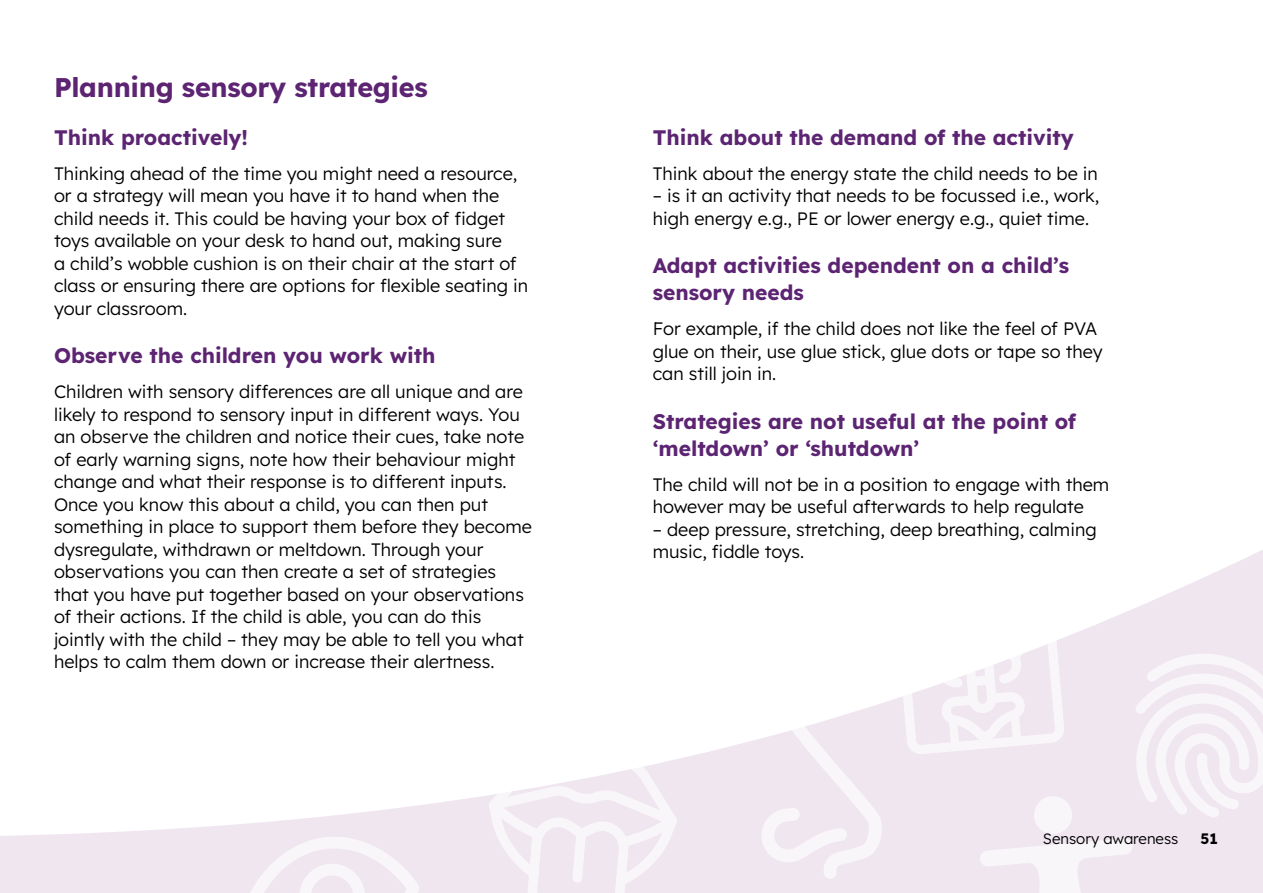
<style>
.page{position:relative;width:1263px;height:893px;background:#fff}
.page>*{position:absolute;margin:0;border:0;box-sizing:border-box;transform-origin:0 0}
.Page_header_H3{font:700 27px "Lexend";letter-spacing:-.01em;color:#5c2472}
.Senses_subheader_H4{font:700 21px/27px "Lexend";color:#5c2472}
.Body_copy_P{font:300 18px/22.5px "Lexend";color:#000}
.t1{font:300 15px "Lexend";color:#000}
.t2{font:700 15px "Lexend";color:#000}
</style>
<div class="page">
<svg style="left:0;top:550px;width:1263px;height:287px"></svg>
<svg style="left:245px;top:835px;width:174px;height:58px"></svg>
<svg style="left:761px;top:692px;width:123px;height:188px"></svg>
<svg style="left:467px;top:744px;width:226px;height:149px"></svg>
<svg style="left:895px;top:588px;width:368px;height:305px"></svg>
<h3 class="Page_header_H3" style="left:54px;top:68px;width:375px">Planning sensory strategies</h3>
<h4 class="Senses_subheader_H4" style="left:54px;top:122px;width:195px">Think proactively!</h4>
<p class="Body_copy_P" style="left:54px;top:161px;width:476px">Thinking ahead of the time you might need a resource, or a strategy will mean you have it to hand when the child needs it. This could be having your box of fidget toys available on your desk to hand out, making sure<br>a child’s wobble cushion is on their chair at the start of class or ensuring there are options for flexible seating in your classroom.</p>
<h4 class="Senses_subheader_H4" style="left:54px;top:341px;width:383px">Observe the children you work with</h4>
<p class="Body_copy_P" style="left:54px;top:380px;width:479px">Children with sensory differences are all unique and are likely to respond to sensory input in different ways. You an observe the children and notice their cues, take note of early warning signs, note how their behaviour might change and what their response is to different inputs.<br>Once you know this about a child, you can then put something in place to support them before they become dysregulate, withdrawn or meltdown. Through your observations you can then create a set of strategies that you have put together based on your observations of their actions. If the child is able, you can do this jointly with the child – they may be able to tell you what helps to calm them down or increase their alertness.</p>
<h4 class="Senses_subheader_H4" style="left:653px;top:122px;width:423px">Think about the demand of the activity</h4>
<p class="Body_copy_P" style="left:653px;top:161px;width:447px">Think about the energy state the child needs to be in</p>
<p class="Body_copy_P" style="left:653px;top:184px;width:448px">– is it an activity that needs to be focussed i.e., work, high energy e.g., PE or lower energy e.g., quiet time.</p>
<h4 class="Senses_subheader_H4" style="left:653px;top:251px;width:418px">Adapt activities dependent on a child’s sensory needs</h4>
<p class="Body_copy_P" style="left:653px;top:317px;width:451px">For example, if the child does not like the feel of PVA glue on their, use glue stick, glue dots or tape so they can still join in.</p>
<h4 class="Senses_subheader_H4" style="left:653px;top:406px;width:425px">Strategies are not useful at the point of ‘meltdown’ or ‘shutdown’</h4>
<p class="Body_copy_P" style="left:653px;top:472px;width:458px">The child will not be in a position to engage with them however may be useful afterwards to help regulate</p>
<p class="Body_copy_P" style="left:653px;top:517px;width:445px">– deep pressure, stretching, deep breathing, calming music, fiddle toys.</p>
<p class="t1" style="left:1043px;top:828px;width:137px">Sensory awareness</p>
<p class="t2" style="left:1200px;top:828px;width:19px">51</p>
</div>
